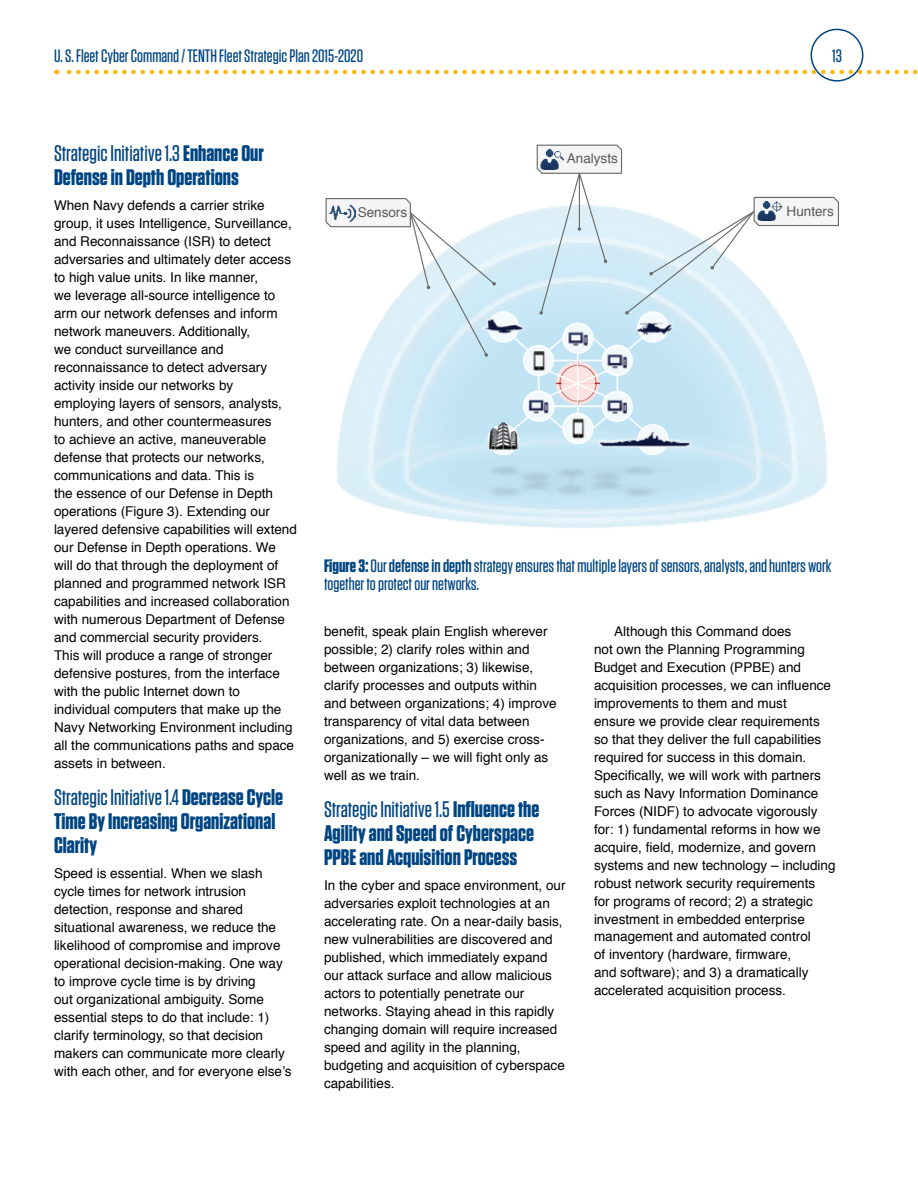
<style>
.page{position:relative;width:918px;height:1188px;background:#fff}
.page>*{position:absolute;margin:0;border:0;box-sizing:border-box;transform-origin:0 0}
.t1{font:700 22.5px/24px "Tungsten";color:#004581}
.t2{font:500 18px/18px "Tungsten";color:#004581}
.t3{font:13.5px/18px "Helvetica";color:#000}
.t4{font:13.5px "Helvetica";color:#595a5a}
.s1{font-weight:500}
.s2{font-weight:700}
.s3{font-weight:600}
</style>
<div class="page">
<div style="left:811px;top:29px;width:52px;height:53px;border:2px solid #004581;border-radius:50%"></div>
<svg style="left:56px;top:70px;width:862px;height:4px"></svg>
<img style="left:337px;top:210px;width:490px;height:318px">
<img style="left:362px;top:231px;width:440px;height:296px">
<img style="left:399px;top:271px;width:366px;height:247px">
<img style="left:472px;top:460px;width:211px;height:43px">
<img style="left:476px;top:311px;width:216px;height:143px">
<svg style="left:325px;top:198px;width:171px;height:159px"></svg>
<svg style="left:536px;top:144px;width:303px;height:171px"></svg>
<img style="left:757px;top:201px;width:20px;height:20px">
<img style="left:330px;top:200px;width:25px;height:26px">
<h2 class="t2" style="left:54px;top:47px;width:311px">U. S. Fleet Cyber Command / TENTH Fleet Strategic Plan 2015-2020</h2>
<h2 class="t2" style="left:832px;top:47px;width:11px">13</h2>
<h1 class="t1" style="left:54px;top:142px;width:211px"><span class="s1">Strategic Initiative 1.3</span> Enhance Our<br>Defense in Depth Operations</h1>
<p class="t3" style="left:54px;top:197px;width:244px">When Navy defends a carrier strike group, it uses Intelligence, Surveillance, and Reconnaissance (ISR) to detect adversaries and ultimately deter access to high value units. In like manner,<br>we leverage all-source intelligence to arm our network defenses and inform network maneuvers. Additionally,<br>we conduct surveillance and reconnaissance to detect adversary activity inside our networks by employing layers of sensors, analysts, hunters, and other countermeasures<br>to achieve an active, maneuverable defense that protects our networks, communications and data. This is<br>the essence of our Defense in Depth operations (Figure 3). Extending our layered defensive capabilities will extend our Defense in Depth operations. We will do that through the deployment of planned and programmed network ISR capabilities and increased collaboration with numerous Department of Defense and commercial security providers.<br>This will produce a range of stronger defensive postures, from the interface with the public Internet down to individual computers that make up the Navy Networking Environment including all the communications paths and space assets in between.</p>
<h1 class="t1" style="left:54px;top:786px;width:230px"><span class="s1">Strategic Initiative 1.4</span> Decrease Cycle<br>Time By Increasing Organizational<br>Clarity</h1>
<p class="t3" style="left:54px;top:865px;width:239px">Speed is essential. When we slash cycle times for network intrusion detection, response and shared situational awareness, we reduce the likelihood of compromise and improve operational decision-making. One way to improve cycle time is by driving<br>out organizational ambiguity. Some essential steps to do that include: 1) clarify terminology, so that decision makers can communicate more clearly with each other, and for everyone else’s</p>
<p class="t4" style="left:358px;top:202px;width:51px">Sensors</p>
<p class="t4" style="left:567px;top:148px;width:53px">Analysts</p>
<p class="t4" style="left:787px;top:200px;width:49px">Hunters</p>
<h2 class="t2" style="left:324px;top:557px;width:509px"><span class="s2">Figure 3:</span> Our <span class="s3">defense in depth</span> strategy ensures that multiple layers of sensors, analysts, and hunters work together to protect our networks.</h2>
<p class="t3" style="left:324px;top:622px;width:234px">benefit, speak plain English wherever possible; 2) clarify roles within and between organizations; 3) likewise, clarify processes and outputs within and between organizations; 4) improve transparency of vital data between organizations, and 5) exercise cross&shy;organizationally – we will fight only as well as we train.</p>
<h1 class="t1" style="left:324px;top:798px;width:217px"><span class="s1">Strategic Initiative 1.5</span> Influence the<br>Agility and Speed of Cyberspace<br>PPBE and Acquisition Process</h1>
<p class="t3" style="left:324px;top:877px;width:243px">In the cyber and space environment, our adversaries exploit technologies at an accelerating rate. On a near-daily basis, new vulnerabilities are discovered and published, which immediately expand our attack surface and allow malicious actors to potentially penetrate our networks. Staying ahead in this rapidly changing domain will require increased speed and agility in the planning, budgeting and acquisition of cyberspace capabilities.</p>
<p class="t3" style="left:594px;top:622px;width:243px;text-indent:20px">Although this Command does<br>not own the Planning Programming Budget and Execution (PPBE) and acquisition processes, we can influence improvements to them and must<br>ensure we provide clear requirements so that they deliver the full capabilities required for success in this domain.<br>Specifically, we will work with partners such as Navy Information Dominance Forces (NIDF) to advocate vigorously for: 1) fundamental reforms in how we acquire, field, modernize, and govern systems and new technology – including robust network security requirements<br>for programs of record; 2) a strategic investment in embedded enterprise management and automated control<br>of inventory (hardware, firmware,<br>and software); and 3) a dramatically accelerated acquisition process.</p>
</div>
